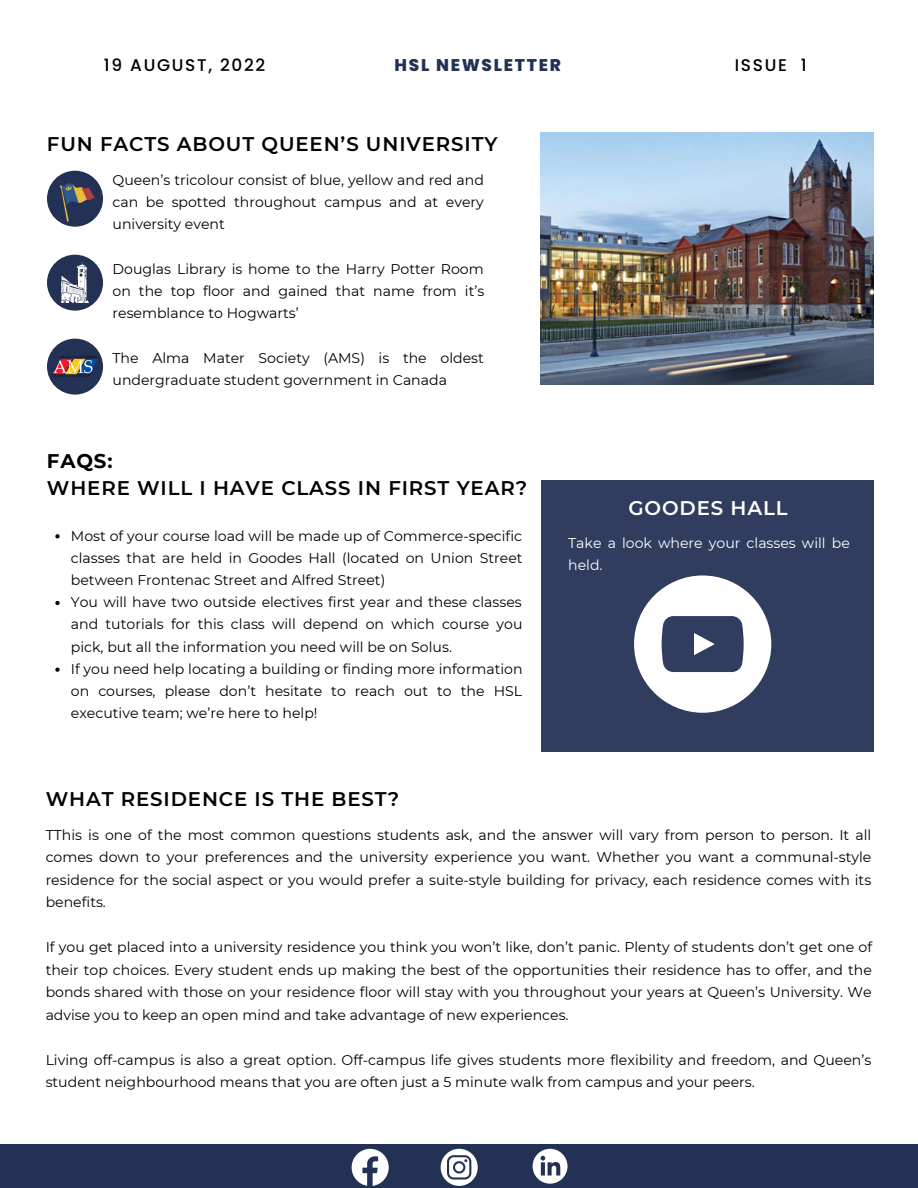
<style>
.page{position:relative;width:918px;height:1188px;background:#fff}
.page>*{position:absolute;margin:0;border:0;box-sizing:border-box;transform-origin:0 0}
.t1{font:600 19.8px "Montserrat";letter-spacing:.045em;color:#000}
.t2{font:600 19.8px "Montserrat";letter-spacing:.045em;color:#fff}
.t3{font:700 19.8px "Montserrat";color:#000}
.t4{font:500 16.95px "Poppins";letter-spacing:.1em;color:#000}
.t5{font:800 16.95px "Poppins";letter-spacing:.1em;color:#233155}
.t6{font:14.1px/22.2px "Montserrat";color:#000;text-align:justify}
.t7{font:14.1px/22.5px "Montserrat";color:#fff}
</style>
<div class="page">
<svg style="left:47px;top:171px;width:56px;height:224px"></svg>
<img style="left:47px;top:179px;width:56px;height:46px">
<img style="left:52px;top:356px;width:45px;height:21px">
<img style="left:61px;top:263px;width:28px;height:39px">
<div style="left:541px;top:480px;width:332px;height:272px;background:#303d5f"></div>
<div style="left:0;top:1145px;width:918px;height:43px;background:#233155"></div>
<svg style="left:441px;top:1149px;width:37px;height:37px"></svg>
<svg style="left:352px;top:1149px;width:37px;height:37px"></svg>
<svg style="left:533px;top:1149px;width:35px;height:35px"></svg>
<img style="left:541px;top:132px;width:333px;height:252px">
<svg style="left:634px;top:575px;width:137px;height:138px"></svg>
<svg style="left:55px;top:534px;width:5px;height:4px"></svg>
<svg style="left:55px;top:601px;width:5px;height:4px"></svg>
<svg style="left:55px;top:668px;width:5px;height:4px"></svg>
<p class="t4" style="left:104px;top:53px;width:163px">19 AUGUST, 2022</p>
<p class="t5" style="left:395px;top:53px;width:168px">HSL NEWSLETTER</p>
<p class="t4" style="left:735px;top:53px;width:74px">ISSUE 1</p>
<p class="t1" style="left:47px;top:132px;width:452px">FUN FACTS ABOUT QUEEN’S UNIVERSITY</p>
<p class="t6" style="left:113px;top:169px;width:373px">Queen’s tricolour consist of blue, yellow and red and can be spotted throughout campus and at every university event</p>
<p class="t6" style="left:113px;top:258px;width:373px">Douglas Library is home to the Harry Potter Room on the top floor and gained that name from it’s resemblance to Hogwarts’</p>
<p class="t6" style="left:113px;top:347px;width:373px">The Alma Mater Society (AMS) is the oldest undergraduate student government in Canada</p>
<p class="t3" style="left:47px;top:449px;width:67px">FAQS:</p>
<p class="t1" style="left:47px;top:476px;width:482px">WHERE WILL I HAVE CLASS IN FIRST YEAR?</p>
<p class="t6" style="left:71px;top:524px;width:453px">Most of your course load will be made up of Commerce-specific classes that are held in Goodes Hall (located on Union Street between Frontenac Street and Alfred Street)</p>
<p class="t6" style="left:71px;top:591px;width:453px">You will have two outside electives first year and these classes and tutorials for this class will depend on which course you pick, but all the information you need will be on Solus.</p>
<p class="t6" style="left:71px;top:658px;width:453px">If you need help locating a building or finding more information on courses, please don’t hesitate to reach out to the HSL executive team; we’re here to help!</p>
<p class="t2" style="left:628px;top:496px;width:161px">GOODES HALL</p>
<p class="t7" style="left:568px;top:532px;width:283px">Take a look where your classes will be held.</p>
<p class="t1" style="left:46px;top:787px;width:355px">WHAT RESIDENCE IS THE BEST?</p>
<p class="t6" style="left:46px;top:824px;width:827px">TThis is one of the most common questions students ask, and the answer will vary from person to person. It all comes down to your preferences and the university experience you want. Whether you want a communal-style residence for the social aspect or you would prefer a suite-style building for privacy, each residence comes with its benefits.</p>
<p class="t6" style="left:46px;top:936px;width:828px">If you get placed into a university residence you think you won’t like, don’t panic. Plenty of students don’t get one of their top choices. Every student ends up making the best of the opportunities their residence has to offer, and the bonds shared with those on your residence floor will stay with you throughout your years at Queen’s University. We advise you to keep an open mind and take advantage of new experiences.</p>
<p class="t6" style="left:46px;top:1049px;width:827px">Living off-campus is also a great option. Off-campus life gives students more flexibility and freedom, and Queen’s student neighbourhood means that you are often just a 5 minute walk from campus and your peers.</p>
</div>
